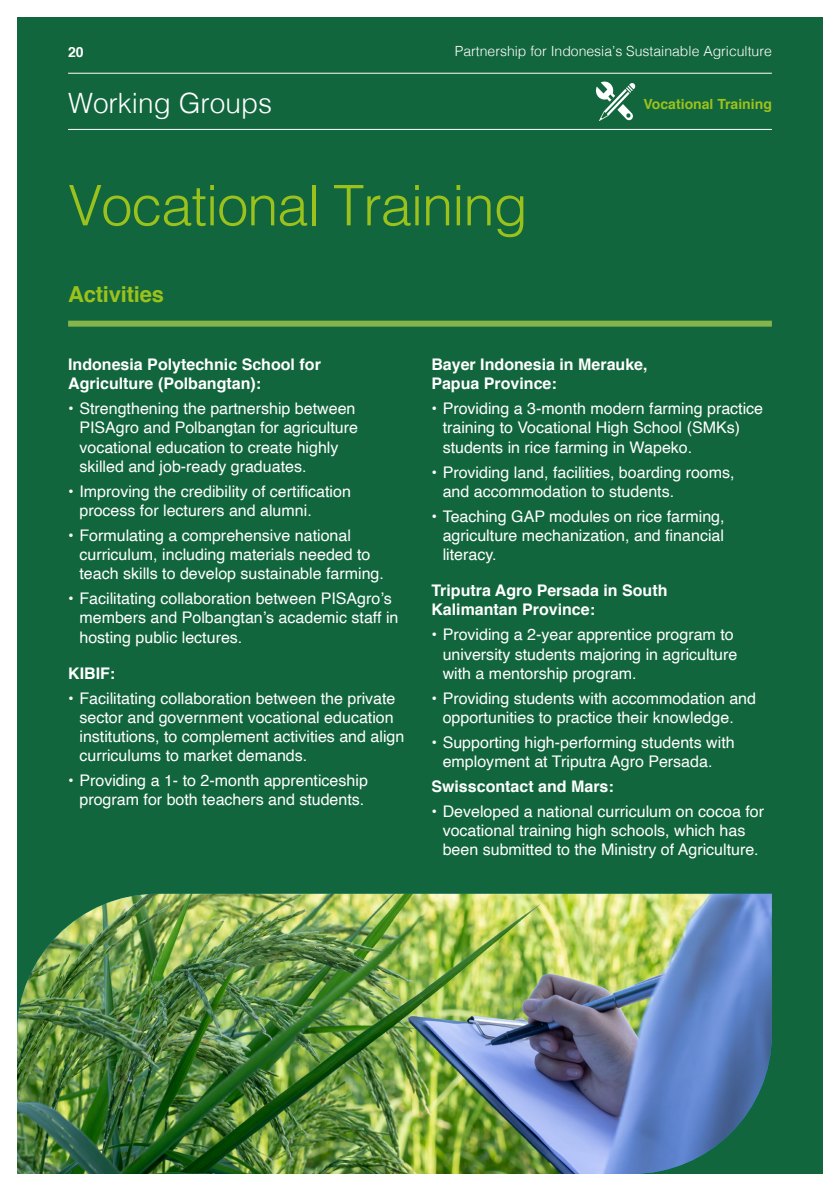
<style>
.page{position:relative;width:840px;height:1191px;background:#fff}
.page>*{position:absolute;margin:0;border:0;box-sizing:border-box;transform-origin:0 0}
.t1{font:300 56px "Helvetica";letter-spacing:-.02em;color:#9bc21c}
.t2{font:300 28px "Helvetica";color:#fff}
.t3{font:700 22px "Helvetica";letter-spacing:-.01em;color:#9bc21c}
.t4{font:16px/19.2px "Helvetica";color:#fff}
.t5{font:700 16px/19.2px "Helvetica";color:#fff}
.t6{font:300 14px "Helvetica";color:#fff}
.t7{font:700 14px "Helvetica";color:#9bc21c}
.t8{font:700 14px "Helvetica";color:#fff}
</style>
<div class="page">
<div style="left:17px;top:17px;width:805px;height:1157px;background:#12663d"></div>
<div style="left:68px;top:321px;width:703px;height:6px;background:#85b54a"></div>
<hr style="left:68px;top:129px;width:703px;height:1px;background:#fff">
<svg style="left:595px;top:81px;width:40px;height:40px"></svg>
<img style="left:17px;top:893px;width:754px;height:281px">
<hr style="left:68px;top:73px;width:703px;height:1px;background:#fff">
<p class="t8" style="left:68px;top:40px;width:17px">20</p>
<p class="t6" style="left:454px;top:39px;width:318px">Partnership for Indonesia’s Sustainable Agriculture</p>
<h2 class="t2" style="left:68px;top:80px;width:205px">Working Groups</h2>
<p class="t7" style="left:643px;top:92px;width:130px">Vocational Training</p>
<h1 class="t1" style="left:68px;top:158px;width:461px">Vocational Training</h1>
<h3 class="t3" style="left:68px;top:276px;width:97px">Activities</h3>
<p class="t5" style="left:68px;top:355px;width:254px">Indonesia Polytechnic School for<br>Agriculture (Polbangtan):</p>
<p class="t4" style="left:79px;top:399px;width:280px;text-indent:-11px">• Strengthening the partnership between PISAgro and Polbangtan for agriculture vocational education to create highly skilled and job-ready graduates.</p>
<p class="t4" style="left:79px;top:482px;width:273px;text-indent:-11px">• Improving the credibility of certification process for lecturers and alumni.</p>
<p class="t4" style="left:79px;top:526px;width:306px;text-indent:-11px">• Formulating a comprehensive national curriculum, including materials needed to teach skills to develop sustainable farming.</p>
<p class="t4" style="left:79px;top:589px;width:320px;text-indent:-11px">• Facilitating collaboration between PISAgro’s members and Polbangtan’s academic staff in hosting public lectures.</p>
<p class="t5" style="left:68px;top:663px;width:49px">KIBIF:</p>
<p class="t4" style="left:79px;top:689px;width:326px;text-indent:-11px">• Facilitating collaboration between the private sector and government vocational education institutions, to complement activities and align curriculums to market demands.</p>
<p class="t4" style="left:68px;top:771px;width:301px;text-align:center">• Providing a 1- to 2-month apprenticeship program for both teachers and students.</p>
<p class="t5" style="left:431px;top:355px;width:218px">Bayer Indonesia in Merauke,<br>Papua Province:</p>
<p class="t4" style="left:442px;top:399px;width:322px;text-indent:-11px">• Providing a 3-month modern farming practice training to Vocational High School (SMKs) students in rice farming in Wapeko.</p>
<p class="t4" style="left:442px;top:463px;width:293px;text-indent:-11px">• Providing land, facilities, boarding rooms, and accommodation to students.</p>
<p class="t4" style="left:442px;top:507px;width:283px;text-align:justify;text-indent:-11px">• Teaching GAP modules on rice farming, agriculture mechanization, and financial literacy.</p>
<p class="t5" style="left:431px;top:581px;width:237px">Triputra Agro Persada in South<br>Kalimantan Province:</p>
<p class="t4" style="left:442px;top:625px;width:296px;text-indent:-11px">• Providing a 2-year apprentice program to university students majoring in agriculture with a mentorship program.</p>
<p class="t4" style="left:442px;top:689px;width:315px;text-indent:-11px">• Providing students with accommodation and opportunities to practice their knowledge.</p>
<p class="t4" style="left:442px;top:733px;width:293px;text-indent:-11px">• Supporting high-performing students with employment at Triputra Agro Persada.</p>
<p class="t5" style="left:431px;top:776px;width:184px">Swisscontact and Mars:</p>
<p class="t4" style="left:431px;top:802px;width:334px;text-align:center">• Developed a national curriculum on cocoa for vocational training high schools, which has been submitted to the Ministry of Agriculture.</p>
</div>
